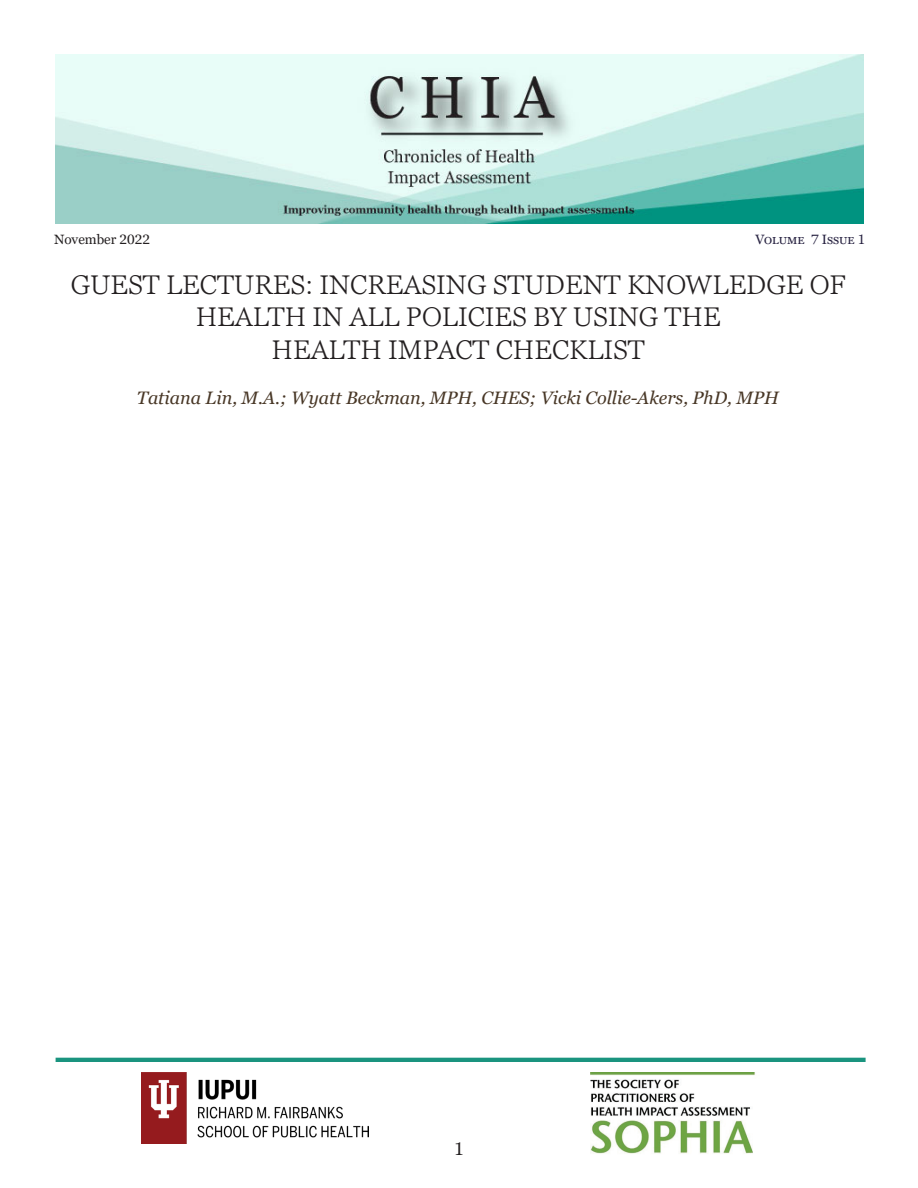
<style>
.page{position:relative;width:918px;height:1188px;background:#fff}
.page>*{position:absolute;margin:0;border:0;box-sizing:border-box;transform-origin:0 0}
.t1{font:300 27px/32.4px "Georgia Pro";color:#231f20;text-align:center}
.t2{font:italic 18px "Georgia Pro";color:#483726}
.t3{font:18px "Georgia Pro";color:#231f20}
.t4{font:13.5px "Georgia Pro";color:#272241}
.t5{font:13.5px "Georgia Pro";color:#231f20}
</style>
<div class="page">
<hr style="left:56px;top:1058px;width:810px;height:4px;background:#1a947f">
<img style="left:55px;top:54px;width:809px;height:170px">
<img style="left:591px;top:1072px;width:164px;height:82px">
<img style="left:141px;top:1072px;width:228px;height:72px">
<p class="t5" style="left:54px;top:232px;width:98px">November 2022</p>
<p class="t4" style="left:756px;top:232px;width:111px">Volume 7 Issue 1</p>
<p class="t1" style="left:71px;top:269px;width:777px">GUEST LECTURES: INCREASING STUDENT KNOWLEDGE OF<br>HEALTH IN ALL POLICIES BY USING THE</p>
<p class="t1" style="left:272px;top:334px;width:375px">HEALTH IMPACT CHECKLIST</p>
<p class="t2" style="left:137px;top:387px;width:643px">Tatiana Lin, M.A.; Wyatt Beckman, MPH, CHES; Vicki Collie-Akers, PhD, MPH</p>
<p class="t3" style="left:454px;top:1138px;width:12px">1</p>
</div>
